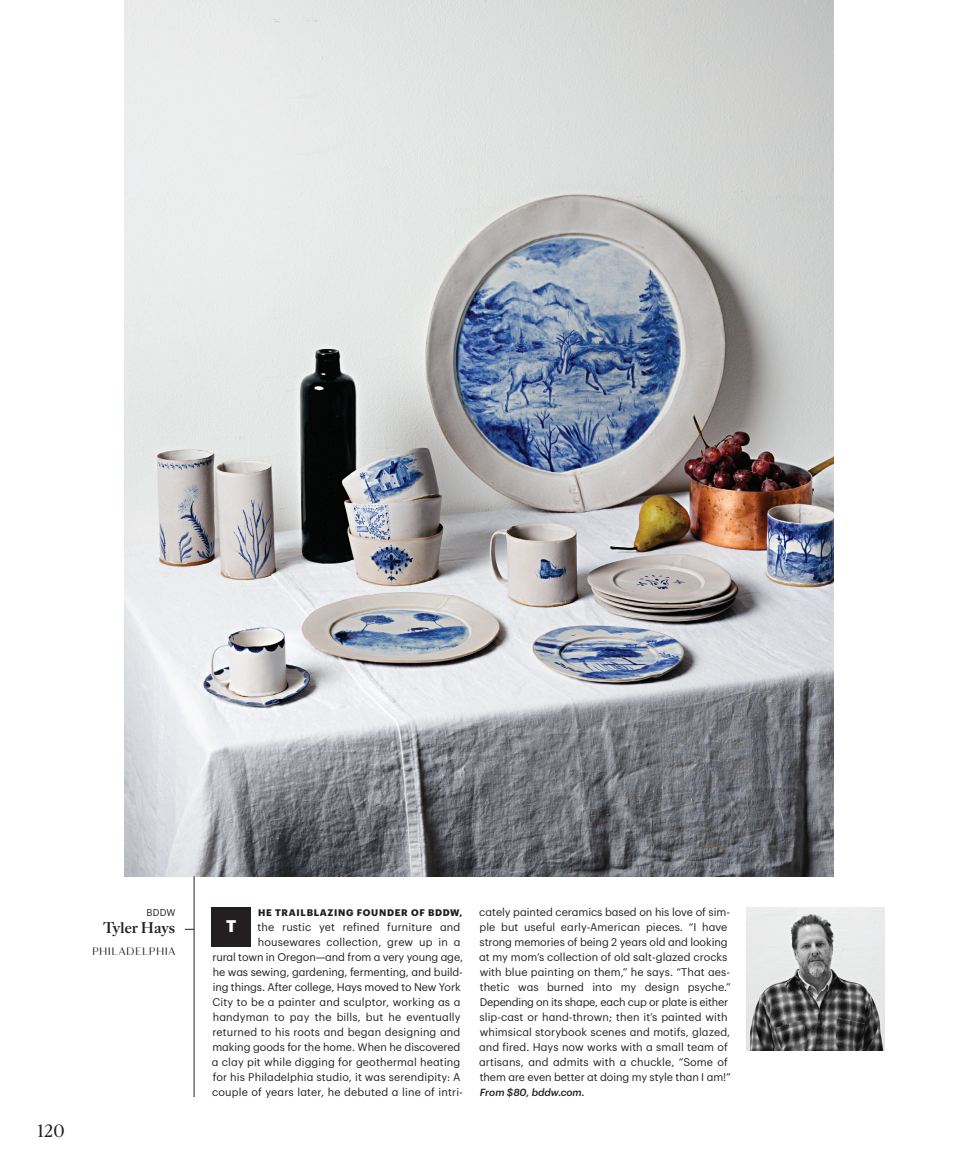
<style>
.page{position:relative;width:969px;height:1174px;background:#fff}
.page>*{position:absolute;margin:0;border:0;box-sizing:border-box;transform-origin:0 0}
.t1{font:500 18px "MSL Stoneleigh 12";color:#231f20}
.t2{font:700 16.5px "Graphik";color:#fff}
.t3{font:700 15.75px "MSL Stoneleigh 12";letter-spacing:-.015em;color:#231f20}
.t4{font:10.8px/15px "Graphik";letter-spacing:.01em;color:#231f20;text-align:right}
.t5{font:10.5px "Darby Sans Poster";letter-spacing:.09em;color:#231f20}
.t6{font:italic 500 10.2px "Graphik";color:#231f20}
.t7{font:9.75px "Graphik";color:#231f20}
.t8{font:700 9.3px "Graphik";letter-spacing:.075em;color:#231f20}
</style>
<div class="page">
<img style="left:125px;top:0;width:708px;height:876px">
<img style="left:746px;top:907px;width:138px;height:142px">
<hr style="left:194px;top:876px;width:1px;height:220px;background:#231f20">
<div style="left:212px;top:907px;width:39px;height:39px;background:#231f20"></div>
<p class="t7" style="left:146px;top:905px;width:31px">BDDW</p>
<h3 class="t3" style="left:103px;top:917px;width:74px">Tyler Hays</h3>
<p class="t5" style="left:92px;top:943px;width:84px">PHILADELPHIA</p>
<h1 class="t1" style="left:38px;top:1120px;width:28px">120</h1>
<p class="t8" style="left:258px;top:905px;width:206px">HE TRAILBLAZING FOUNDER OF BDDW,</p>
<p class="t4" style="left:212px;top:919px;width:253px">the rustic yet refined furniture and housewares collection, grew up in a<br>rural town in Oregon—and from a very young age, he was sewing, gardening, fermenting, and build&shy;ing things. After college, Hays moved to New York City to be a painter and sculptor, working as a handyman to pay the bills, but he eventually returned to his roots and began designing and making goods for the home. When he discovered a clay pit while digging for geothermal heating for his Philadelphia studio, it was serendipity: A couple of years later, he debuted a line of intri-</p>
<h2 class="t2" style="left:226px;top:913px;width:12px">T</h2>
<p class="t4" style="left:479px;top:903px;width:253px;text-align:left">cately painted ceramics based on his love of sim&shy;ple but useful early-American pieces. “I have strong memories of being 2 years old and looking at my mom’s collection of old salt-glazed crocks with blue painting on them,” he says. “That aes&shy;thetic was burned into my design psyche.” Depending on its shape, each cup or plate is either slip-cast or hand-thrown; then it’s painted with whimsical storybook scenes and motifs, glazed, and fired. Hays now works with a small team of artisans, and admits with a chuckle, “Some of them are even better at doing my style than I am!”</p>
<p class="t6" style="left:480px;top:1084px;width:106px">From $80, bddw.com.</p>
</div>
